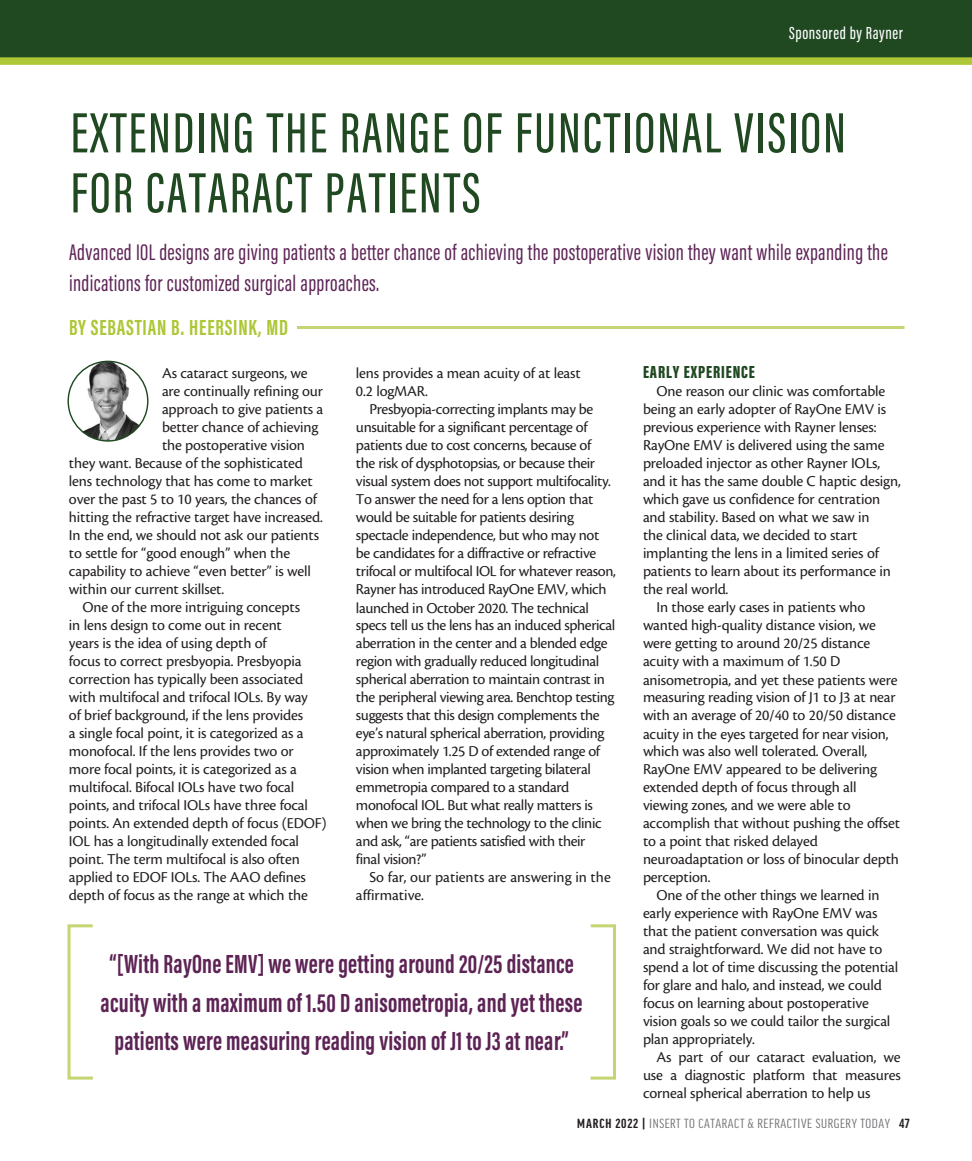
<style>
.page{position:relative;width:972px;height:1161px;background:#fff}
.page>*{position:absolute;margin:0;border:0;box-sizing:border-box;transform-origin:0 0}
.headline{font:500 58.5px/60px "Acumin Pro Extra Cond";letter-spacing:.035em;color:#204821}
.pullquote{font:700 27px/38.4px "Acumin Pro Extra Cond";letter-spacing:.01em;color:#5d2355;text-align:center;scale:.95 1}
.deck{font:23.25px/30.8px "Acumin Pro Extra Cond";letter-spacing:.015em;color:#5d2355}
.author{font:700 22.5px "Acumin Pro Extra Cond";letter-spacing:.035em;color:#adc737}
.t1{font:500 18px "Acumin Pro Extra Cond";letter-spacing:.035em;color:#fff}
.body{font:900 18px "Acumin Pro Extra Cond";letter-spacing:.05em;color:#204821}
.body-2{font:15.75px/18px "Cronos Pro";letter-spacing:-.01em;color:#231f20}
.t2{font:extra-condensed 14.1px "Good Headline Pro";letter-spacing:.035em;color:#6c6d70;scale:1.11 1}
.s1{font-weight:700;color:#231f20}
</style>
<div class="page">
<div style="left:0;top:0;width:972px;height:63px;background:#204821"></div>
<div style="left:0;top:57px;width:972px;height:8px;background:#adc737"></div>
<hr style="left:297px;top:326px;width:607px;height:3px;background:#c4d572">
<img style="left:68px;top:361px;width:80px;height:80px;border-radius:40px">
<div style="left:68px;top:361px;width:80px;height:81px;border:1px solid #204821;border-radius:50%"></div>
<div style="left:589px;top:924px;width:27px;height:156px;border:3px solid #c4d572"></div>
<div style="left:68px;top:924px;width:26px;height:156px;border:3px solid #c4d572"></div>
<p class="t1" style="left:789px;top:22px;width:115px">Sponsored by Rayner</p>
<p class="headline" style="left:71px;top:103px;width:777px">EXTENDING THE RANGE OF FUNCTIONAL VISION<br>FOR CATARACT PATIENTS</p>
<p class="deck" style="left:69px;top:237px;width:820px">Advanced IOL designs are giving patients a better chance of achieving the postoperative vision they want while expanding the indications for customized surgical approaches.</p>
<p class="author" style="left:69px;top:314px;width:221px">BY SEBASTIAN B. HEERSINK, MD</p>
<p class="body-2" style="left:162px;top:364px;width:147px">As cataract surgeons, we</p>
<p class="body-2" style="left:162px;top:382px;width:162px">are continually refining our</p>
<p class="body-2" style="left:162px;top:400px;width:163px">approach to give patients a</p>
<p class="body-2" style="left:162px;top:418px;width:158px">better chance of achieving</p>
<p class="body-2" style="left:162px;top:436px;width:144px">the postoperative vision</p>
<p class="body-2" style="left:69px;top:454px;width:235px">they want. Because of the sophisticated</p>
<p class="body-2" style="left:69px;top:472px;width:245px">lens technology that has come to market</p>
<p class="body-2" style="left:69px;top:490px;width:249px">over the past 5 to 10 years, the chances of</p>
<p class="body-2" style="left:69px;top:508px;width:255px">hitting the refractive target have increased.</p>
<p class="body-2" style="left:69px;top:526px;width:252px">In the end, we should not ask our patients</p>
<p class="body-2" style="left:69px;top:544px;width:223px">to settle for “good enough” when the</p>
<p class="body-2" style="left:69px;top:562px;width:244px">capability to achieve “even better” is well</p>
<p class="body-2" style="left:69px;top:580px;width:157px">within our current skillset.</p>
<p class="body-2" style="left:69px;top:598px;width:259px;text-indent:13px">One of the more intriguing concepts<br>in lens design to come out in recent<br>years is the idea of using depth of<br>focus to correct presbyopia. Presbyopia correction has typically been associated with multifocal and trifocal IOLs. By way<br>of brief background, if the lens provides<br>a single focal point, it is categorized as a monofocal. If the lens provides two or more focal points, it is categorized as a multifocal. Bifocal IOLs have two focal points, and trifocal IOLs have three focal points. An extended depth of focus (EDOF)<br>IOL has a longitudinally extended focal point. The term multifocal is also often applied to EDOF IOLs. The AAO defines depth of focus as the range at which the</p>
<p class="body-2" style="left:356px;top:364px;width:226px">lens provides a mean acuity of at least</p>
<p class="body-2" style="left:356px;top:382px;width:73px">0.2 logMAR.</p>
<p class="body-2" style="left:369px;top:400px;width:225px">Presbyopia-correcting implants may be</p>
<p class="body-2" style="left:356px;top:418px;width:233px">unsuitable for a significant percentage of</p>
<p class="body-2" style="left:356px;top:436px;width:237px">patients due to cost concerns, because of</p>
<p class="body-2" style="left:356px;top:454px;width:241px">the risk of dysphotopsias, or because their</p>
<p class="body-2" style="left:356px;top:472px;width:257px">visual system does not support multifocality.</p>
<p class="body-2" style="left:356px;top:490px;width:239px">To answer the need for a lens option that</p>
<p class="body-2" style="left:356px;top:508px;width:219px">would be suitable for patients desiring</p>
<p class="body-2" style="left:356px;top:526px;width:245px">spectacle independence, but who may not</p>
<p class="body-2" style="left:356px;top:544px;width:242px">be candidates for a diffractive or refractive</p>
<p class="body-2" style="left:356px;top:562px;width:261px">trifocal or multifocal IOL for whatever reason,</p>
<p class="body-2" style="left:356px;top:580px;width:252px">Rayner has introduced RayOne EMV, which</p>
<p class="body-2" style="left:356px;top:599px;width:234px">launched in October 2020. The technical</p>
<p class="body-2" style="left:356px;top:616px;width:261px">specs tell us the lens has an induced spherical</p>
<p class="body-2" style="left:356px;top:634px;width:253px">aberration in the center and a blended edge</p>
<p class="body-2" style="left:356px;top:652px;width:245px">region with gradually reduced longitudinal</p>
<p class="body-2" style="left:356px;top:670px;width:251px">spherical aberration to maintain contrast in</p>
<p class="body-2" style="left:356px;top:688px;width:260px">the peripheral viewing area. Benchtop testing</p>
<p class="body-2" style="left:356px;top:706px;width:245px">suggests that this design complements the</p>
<p class="body-2" style="left:356px;top:724px;width:250px">eye’s natural spherical aberration, providing</p>
<p class="body-2" style="left:356px;top:742px;width:246px">approximately 1.25 D of extended range of</p>
<p class="body-2" style="left:356px;top:760px;width:236px">vision when implanted targeting bilateral</p>
<p class="body-2" style="left:356px;top:778px;width:215px">emmetropia compared to a standard</p>
<p class="body-2" style="left:356px;top:796px;width:238px">monofocal IOL. But what really matters is</p>
<p class="body-2" style="left:356px;top:814px;width:247px">when we bring the technology to the clinic</p>
<p class="body-2" style="left:356px;top:832px;width:231px">and ask, “are patients satisfied with their</p>
<p class="body-2" style="left:356px;top:850px;width:72px">final vision?”</p>
<p class="body-2" style="left:369px;top:868px;width:243px">So far, our patients are answering in the</p>
<p class="body-2" style="left:356px;top:886px;width:70px">affirmative.</p>
<p class="pullquote" style="left:101px;top:944px;width:509px">“[With RayOne EMV] we were getting around 20/25 distance acuity with a maximum of 1.50 D anisometropia, and yet these patients were measuring reading vision of J1 to J3 at near.”</p>
<p class="body" style="left:643px;top:361px;width:114px">EARLY EXPERIENCE</p>
<p class="body-2" style="left:657px;top:382px;width:230px">One reason our clinic was comfortable</p>
<p class="body-2" style="left:643px;top:400px;width:245px">being an early adopter of RayOne EMV is</p>
<p class="body-2" style="left:643px;top:418px;width:235px">previous experience with Rayner lenses:</p>
<p class="body-2" style="left:643px;top:436px;width:243px">RayOne EMV is delivered using the same</p>
<p class="body-2" style="left:643px;top:454px;width:239px">preloaded injector as other Rayner IOLs,</p>
<p class="body-2" style="left:643px;top:472px;width:259px">and it has the same double C haptic design,</p>
<p class="body-2" style="left:643px;top:490px;width:239px">which gave us confidence for centration</p>
<p class="body-2" style="left:643px;top:508px;width:228px">and stability. Based on what we saw in</p>
<p class="body-2" style="left:643px;top:526px;width:216px">the clinical data, we decided to start</p>
<p class="body-2" style="left:643px;top:544px;width:237px">implanting the lens in a limited series of</p>
<p class="body-2" style="left:643px;top:562px;width:250px">patients to learn about its performance in</p>
<p class="body-2" style="left:643px;top:580px;width:87px">the real world.</p>
<p class="body-2" style="left:657px;top:598px;width:210px">In those early cases in patients who</p>
<p class="body-2" style="left:643px;top:616px;width:235px">wanted high-quality distance vision, we</p>
<p class="body-2" style="left:643px;top:634px;width:229px">were getting to around 20/25 distance</p>
<p class="body-2" style="left:643px;top:652px;width:199px">acuity with a maximum of 1.50 D</p>
<p class="body-2" style="left:643px;top:671px;width:256px">anisometropia, and yet these patients were</p>
<p class="body-2" style="left:643px;top:688px;width:254px;line-height:18.5px;text-align:justify">measuring reading vision of J1 to J3 at near with an average of 20/40 to 20/50 distance acuity in the eyes targeted for near vision,</p>
<p class="body-2" style="left:643px;top:742px;width:226px">which was also well tolerated. Overall,</p>
<p class="body-2" style="left:643px;top:760px;width:236px">RayOne EMV appeared to be delivering</p>
<p class="body-2" style="left:643px;top:778px;width:215px">extended depth of focus through all</p>
<p class="body-2" style="left:643px;top:796px;width:209px">viewing zones, and we were able to</p>
<p class="body-2" style="left:643px;top:814px;width:258px">accomplish that without pushing the offset</p>
<p class="body-2" style="left:643px;top:832px;width:176px">to a point that risked delayed</p>
<p class="body-2" style="left:643px;top:850px;width:257px">neuroadaptation or loss of binocular depth</p>
<p class="body-2" style="left:643px;top:868px;width:69px">perception.</p>
<p class="body-2" style="left:657px;top:886px;width:225px">One of the other things we learned in</p>
<p class="body-2" style="left:643px;top:904px;width:236px">early experience with RayOne EMV was</p>
<p class="body-2" style="left:643px;top:922px;width:238px">that the patient conversation was quick</p>
<p class="body-2" style="left:643px;top:940px;width:241px">and straightforward. We did not have to</p>
<p class="body-2" style="left:643px;top:958px;width:257px">spend a lot of time discussing the potential</p>
<p class="body-2" style="left:643px;top:976px;width:240px">for glare and halo, and instead, we could</p>
<p class="body-2" style="left:643px;top:994px;width:227px">focus on learning about postoperative</p>
<p class="body-2" style="left:643px;top:1012px;width:249px">vision goals so we could tailor the surgical</p>
<p class="body-2" style="left:643px;top:1030px;width:113px">plan appropriately.</p>
<p class="body-2" style="left:657px;top:1048px;width:246px">As part of our cataract evaluation, we</p>
<p class="body-2" style="left:643px;top:1066px;width:259px">use a diagnostic platform that measures</p>
<p class="body-2" style="left:643px;top:1084px;width:229px">corneal spherical aberration to help us</p>
<p class="t2" style="left:577px;top:1117px;width:301px"><span class="s1">MARCH 2022 |</span> INSERT TO CATARACT &amp; REFRACTIVE SURGERY TODAY <span class="s1">47</span></p>
</div>
